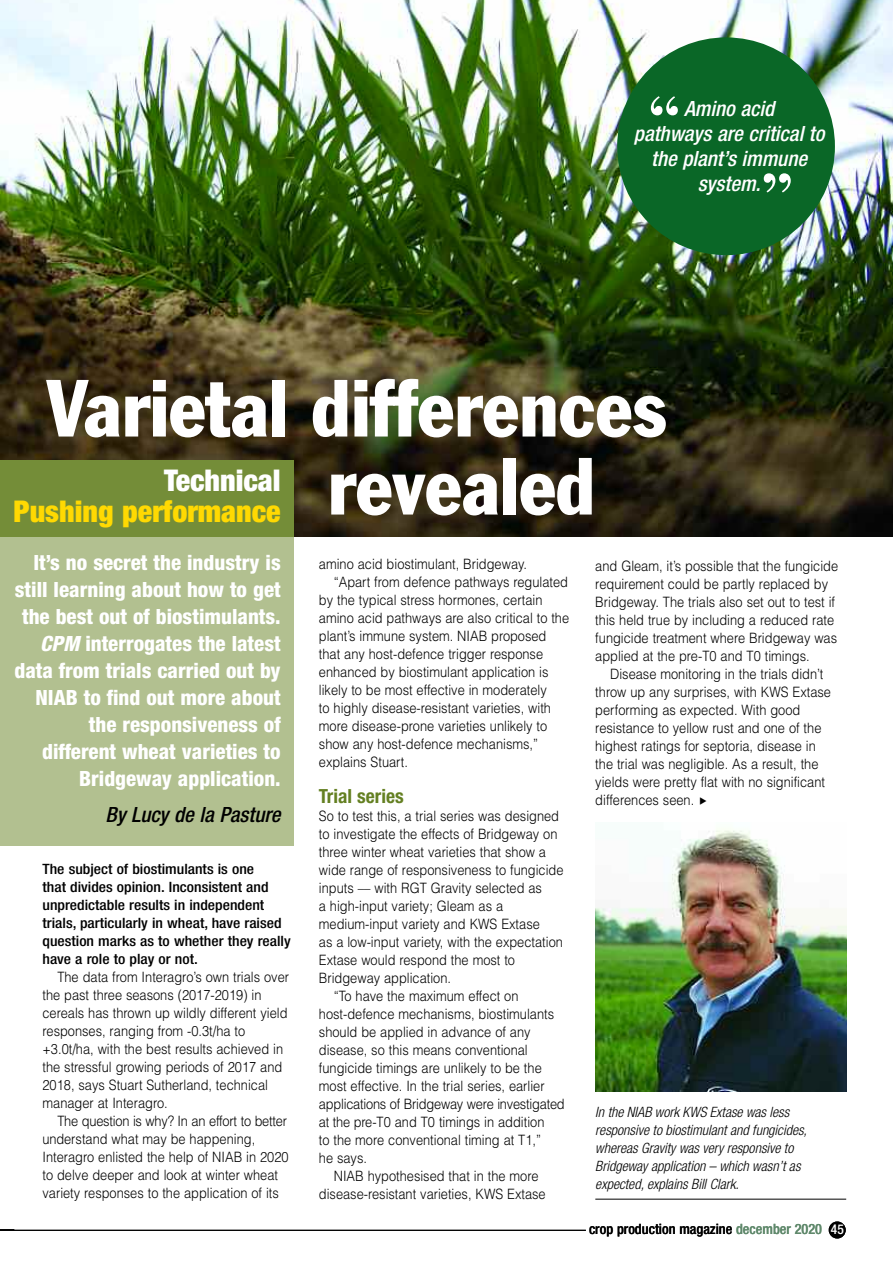
<style>
.page{position:relative;width:893px;height:1263px;background:#fff}
.page>*{position:absolute;margin:0;border:0;box-sizing:border-box;transform-origin:0 0}
.t1{font:condensed 79.5px/78px "Franklin Gothic";color:#fff}
.t2{font:700 58.95px "Bodoni BT";color:#fff}
.t3{font:900 condensed 30px "Helvetica Neue";color:#ffd902}
.t4{font:900 condensed 30px "Helvetica Neue";color:#fff}
.t5{font:800 condensed 21px/27px "Helvetica Neue";color:#fff;text-align:right}
.t6{font:italic 500 condensed 21px/25.2px "Helvetica Neue";color:#fff;text-align:center}
.t7{font:italic 500 condensed 21px "Helvetica Neue";color:#000}
.t8{font:700 condensed 19.5px "Helvetica Neue";color:#648022}
.t9{font:300 14.25px/18px "Helvetica";color:#000;scale:.9 1}
.t10{font:500 condensed 14.25px/18px "Helvetica Neue";color:#000;scale:1.1 1}
.t11{font:italic 300 condensed 14.25px/18px "Helvetica Neue";color:#000}
.t12{font:500 condensed 14.25px "Helvetica Neue";color:#000}
.s1{font-style:italic}
.s2{color:#60896c}
.s3{font-size:13.5px;color:#fff}
</style>
<div class="page">
<img style="left:1px;top:0;width:892px;height:537px">
<div style="left:0;top:535px;width:293px;height:311px;background:#b2c090"></div>
<div style="left:0;top:460px;width:293px;height:77px;background:#748d38"></div>
<hr style="left:595px;top:1199px;width:251px;height:1px;background:#000">
<img style="left:595px;top:830px;width:251px;height:261px">
<div style="left:617px;top:37px;width:218px;height:218px;background:#0a6727;border-radius:50%"></div>
<svg style="left:0;top:1229px;width:14px;height:1px"></svg>
<div style="left:829px;top:1221px;width:17px;height:17px;background:#000;border-radius:50%"></div>
<hr style="left:0;top:1230px;width:586px;height:1px;background:#000">
<h2 class="t2" style="left:647px;top:97px;width:35px">“</h2>
<h3 class="t6" style="left:634px;top:97px;width:192px">Amino acid<br>pathways are critical to the plant’s immune system.</h3>
<h2 class="t2" style="left:760px;top:174px;width:35px">”</h2>
<h1 class="t1" style="left:328px;top:375px;width:340px;text-indent:-281px">Varietal differences revealed</h1>
<h3 class="t4" style="left:164px;top:469px;width:118px">Technical</h3>
<h3 class="t3" style="left:14px;top:501px;width:269px">Pushing performance</h3>
<p class="t5" style="left:14px;top:551px;width:268px">It’s no secret the industry is still learning about how to get the best out of biostimulants.<br><span class="s1">CPM</span> interrogates the latest data from trials carried out by<br>NIAB to find out more about the responsiveness of different wheat varieties to<br>Bridgeway application.</p>
<h3 class="t7" style="left:105px;top:807px;width:177px">By Lucy de la Pasture</h3>
<p class="t10" style="left:43px;top:862px;width:227px">The subject of biostimulants is one<br>that divides opinion. Inconsistent and unpredictable results in independent trials, particularly in wheat, have raised question marks as to whether they really have a role to play or not.</p>
<p class="t9" style="left:43px;top:968px;width:275px;text-indent:15px">The data from Interagro’s own trials over the past three seasons (2017-2019) in cereals has thrown up wildly different yield responses, ranging from -0.3t/ha to +3.0t/ha, with the best results achieved in the stressful growing periods of 2017 and 2018, says Stuart Sutherland, technical manager at Interagro.</p>
<p class="t9" style="left:43px;top:1112px;width:275px;text-indent:15px">The question is why? In an effort to better understand what may be happening, Interagro enlisted the help of NIAB in 2020 to delve deeper and look at winter wheat variety responses to the application of its</p>
<p class="t9" style="left:319px;top:555px;width:233px">amino acid biostimulant, Bridgeway.</p>
<p class="t9" style="left:334px;top:573px;width:262px">“Apart from defence pathways regulated</p>
<p class="t9" style="left:319px;top:591px;width:250px">by the typical stress hormones, certain</p>
<p class="t9" style="left:319px;top:609px;width:280px">amino acid pathways are also critical to the</p>
<p class="t9" style="left:319px;top:627px;width:254px">plant’s immune system. NIAB proposed</p>
<p class="t9" style="left:319px;top:645px;width:251px">that any host-defence trigger response</p>
<p class="t9" style="left:319px;top:663px;width:257px">enhanced by biostimulant application is</p>
<p class="t9" style="left:319px;top:681px;width:255px">likely to be most effective in moderately</p>
<p class="t9" style="left:319px;top:699px;width:259px">to highly disease-resistant varieties, with</p>
<p class="t9" style="left:319px;top:717px;width:255px">more disease-prone varieties unlikely to</p>
<p class="t9" style="left:319px;top:735px;width:245px">show any host-defence mechanisms,”</p>
<p class="t9" style="left:319px;top:753px;width:100px">explains Stuart.</p>
<h3 class="t8" style="left:319px;top:789px;width:86px">Trial series</h3>
<p class="t9" style="left:319px;top:807px;width:268px">So to test this, a trial series was designed</p>
<p class="t9" style="left:319px;top:825px;width:267px">to investigate the effects of Bridgeway on</p>
<p class="t9" style="left:319px;top:843px;width:254px">three winter wheat varieties that show a</p>
<p class="t9" style="left:319px;top:861px;width:273px">wide range of responsiveness to fungicide</p>
<p class="t9" style="left:319px;top:879px;width:249px">inputs –– with RGT Gravity selected as</p>
<p class="t9" style="left:319px;top:897px;width:206px">a high-input variety; Gleam as a</p>
<p class="t9" style="left:319px;top:915px;width:247px">medium-input variety and KWS Extase</p>
<p class="t9" style="left:319px;top:933px;width:273px">as a low-input variety, with the expectation</p>
<p class="t9" style="left:319px;top:951px;width:219px">Extase would respond the most to</p>
<p class="t9" style="left:319px;top:969px;width:148px">Bridgeway application.</p>
<p class="t9" style="left:334px;top:987px;width:207px">“To have the maximum effect on</p>
<p class="t9" style="left:319px;top:1005px;width:263px">host-defence mechanisms, biostimulants</p>
<p class="t9" style="left:319px;top:1023px;width:237px">should be applied in advance of any</p>
<p class="t9" style="left:319px;top:1041px;width:234px">disease, so this means conventional</p>
<p class="t9" style="left:319px;top:1059px;width:249px">fungicide timings are unlikely to be the</p>
<p class="t9" style="left:319px;top:1077px;width:252px">most effective. In the trial series, earlier</p>
<p class="t9" style="left:319px;top:1095px;width:275px">applications of Bridgeway were investigated</p>
<p class="t9" style="left:319px;top:1113px;width:252px">at the pre-T0 and T0 timings in addition</p>
<p class="t9" style="left:319px;top:1131px;width:248px">to the more conventional timing at T1,”</p>
<p class="t9" style="left:319px;top:1149px;width:55px">he says.</p>
<p class="t9" style="left:334px;top:1167px;width:229px">NIAB hypothesised that in the more</p>
<p class="t9" style="left:319px;top:1185px;width:253px">disease-resistant varieties, KWS Extase</p>
<p class="t9" style="left:595px;top:557px;width:271px">and Gleam, it’s possible that the fungicide requirement could be partly replaced by Bridgeway. The trials also set out to test if this held true by including a reduced rate fungicide treatment where Bridgeway was applied at the pre-T0 and T0 timings.</p>
<p class="t9" style="left:595px;top:665px;width:263px;text-indent:15px">Disease monitoring in the trials didn’t throw up any surprises, with KWS Extase performing as expected. With good resistance to yellow rust and one of the highest ratings for septoria, disease in the trial was negligible. As a result, the yields were pretty flat with no significant differences seen.</p>
<p class="t11" style="left:595px;top:1104px;width:213px">In the NIAB work KWS Extase was less responsive to biostimulant and fungicides, whereas Gravity was very responsive to Bridgeway application – which wasn’t as expected, explains Bill Clark.</p>
<p class="t12" style="left:589px;top:1224px;width:256px">crop production magazine <span class="s2">december 2020</span> <span class="s3">45xx</span></p>
</div>
